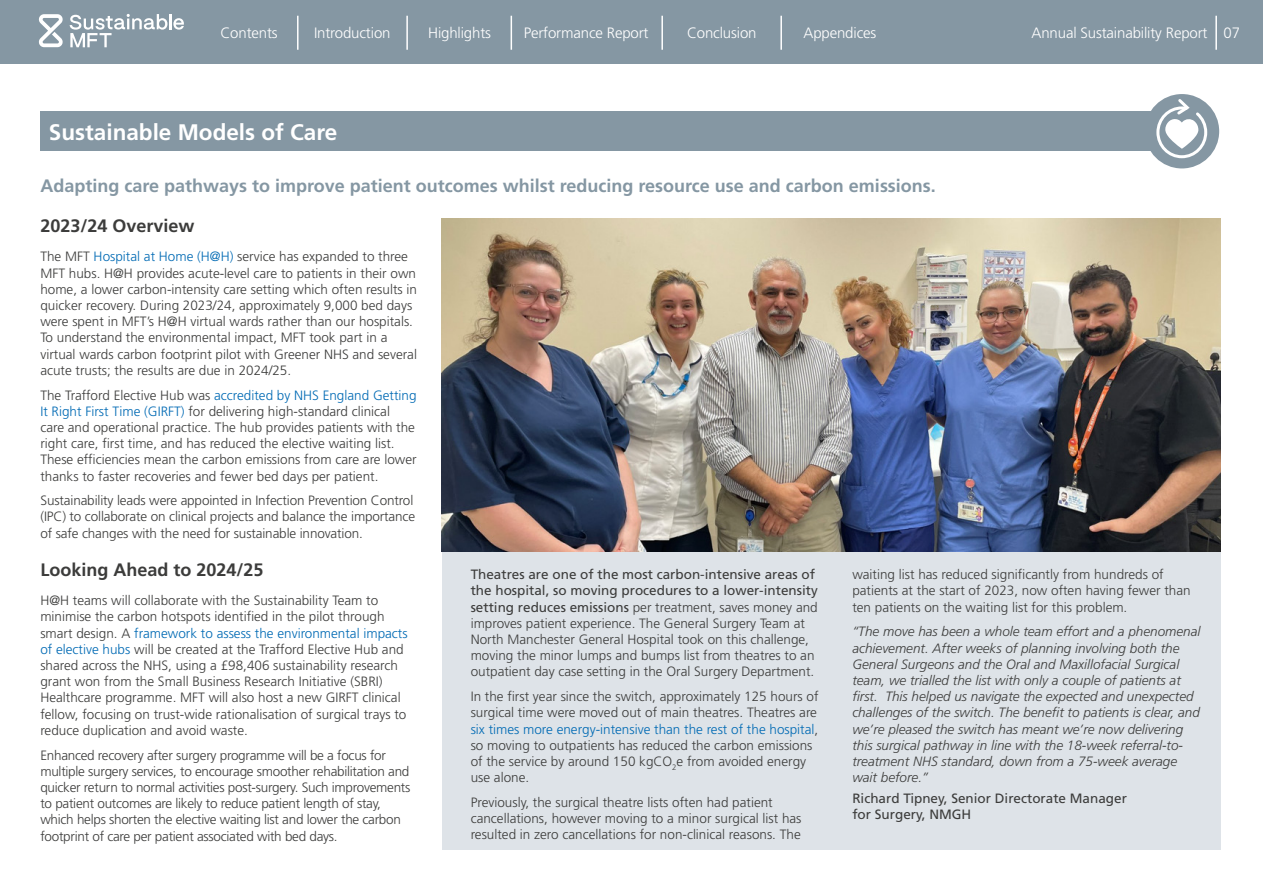
<style>
.page{position:relative;width:1263px;height:893px;background:#fff}
.page>*{position:absolute;margin:0;border:0;box-sizing:border-box;transform-origin:0 0}
.t1{font:700 22.5px "Frutiger LT Std";color:#fff}
.t2{font:700 18px "Frutiger LT Std";color:#8597a3}
.t3{font:700 18px "Frutiger LT Std";color:#3c3c3b}
.t4{font:300 15px "Frutiger LT Std";letter-spacing:-.01em;color:#fff}
.t5{font:300 13.5px/16.2px "Frutiger LT Std";color:#3c3c3b}
.t6{font:italic 300 13.5px/16.2px "Frutiger LT Std";color:#3c3c3b}
.t7{font:300 13.5px/16.2px "Frutiger LT Std";letter-spacing:-.02em;color:#3c3c3b}
.t8{font:13.5px/16.2px "Frutiger LT Std";color:#3c3c3b}
.s1{color:#006ab4}
.s2{font-weight:400}
</style>
<div class="page">
<div style="left:0;top:0;width:1263px;height:64px;background:#8597a3"></div>
<div style="left:442px;top:295px;width:778px;height:555px;background:#dee3e8"></div>
<img style="left:442px;top:219px;width:778px;height:332px">
<div style="left:40px;top:112px;width:1142px;height:39px;background:#8597a3"></div>
<hr style="left:1215px;top:16px;width:2px;height:34px;background:#fff">
<div style="left:1145px;top:94px;width:74px;height:74px;background:#8597a3;border-radius:50%"></div>
<svg style="left:1155px;top:96px;width:54px;height:64px"></svg>
<hr style="left:406px;top:16px;width:2px;height:34px;background:#fff">
<hr style="left:297px;top:16px;width:1px;height:34px;background:#fff">
<hr style="left:511px;top:16px;width:1px;height:34px;background:#fff">
<hr style="left:661px;top:16px;width:2px;height:34px;background:#fff">
<hr style="left:780px;top:16px;width:2px;height:34px;background:#fff">
<svg style="left:39px;top:14px;width:24px;height:33px"></svg>
<svg style="left:70px;top:14px;width:114px;height:33px"></svg>
<p class="t4" style="left:220px;top:25px;width:59px">Contents</p>
<p class="t4" style="left:314px;top:25px;width:78px">Introduction</p>
<p class="t4" style="left:428px;top:25px;width:64px">Highlights</p>
<p class="t4" style="left:524px;top:25px;width:126px">Performance Report</p>
<p class="t4" style="left:687px;top:25px;width:71px">Conclusion</p>
<p class="t4" style="left:803px;top:25px;width:74px">Appendices</p>
<p class="t4" style="left:1031px;top:25px;width:210px">Annual Sustainability Report 07</p>
<h1 class="t1" style="left:49px;top:118px;width:290px">Sustainable Models of Care</h1>
<h2 class="t2" style="left:40px;top:175px;width:897px">Adapting care pathways to improve patient outcomes whilst reducing resource use and carbon emissions.</h2>
<h2 class="t3" style="left:40px;top:216px;width:156px">2023/24 Overview</h2>
<p class="t5" style="left:40px;top:249px;width:378px">The MFT <span class="s1">Hospital at Home (H@H)</span> service has expanded to three MFT hubs. H@H provides acute-level care to patients in their own home, a lower carbon-intensity care setting which often results in quicker recovery. During 2023/24, approximately 9,000 bed days were spent in MFT’s H@H virtual wards rather than our hospitals.<br>To understand the environmental impact, MFT took part in a virtual wards carbon footprint pilot with Greener NHS and several acute trusts; the results are due in 2024/25.</p>
<p class="t5" style="left:40px;top:387px;width:378px">The Trafford Elective Hub was <span class="s1">accredited by NHS England Getting It Right First Time (GIRFT)</span> for delivering high-standard clinical care and operational practice. The hub provides patients with the right care, first time, and has reduced the elective waiting list.<br>These efficiencies mean the carbon emissions from care are lower thanks to faster recoveries and fewer bed days per patient.</p>
<p class="t5" style="left:40px;top:493px;width:376px">Sustainability leads were appointed in Infection Prevention Control (IPC) to collaborate on clinical projects and balance the importance of safe changes with the need for sustainable innovation.</p>
<h2 class="t3" style="left:40px;top:559px;width:225px">Looking Ahead to 2024/25</h2>
<p class="t5" style="left:40px;top:593px;width:369px">H@H teams will collaborate with the Sustainability Team to minimise the carbon hotspots identified in the pilot through smart design. A <span class="s1">framework to assess the environmental impacts of elective hubs</span> will be created at the Trafford Elective Hub and shared across the NHS, using a £98,406 sustainability research grant won from the Small Business Research Initiative (SBRI)<br>Healthcare programme. MFT will also host a new GIRFT clinical fellow, focusing on trust-wide rationalisation of surgical trays to reduce duplication and avoid waste.</p>
<p class="t7" style="left:40px;top:747px;width:371px">Enhanced recovery after surgery programme will be a focus for multiple surgery services, to encourage smoother rehabilitation and quicker return to normal activities post-surgery. Such improvements to patient outcomes are likely to reduce patient length of stay, which helps shorten the elective waiting list and lower the carbon footprint of care per patient associated with bed days.</p>
<p class="t5" style="left:471px;top:567px;width:349px"><span class="s2">Theatres are one of the most carbon-intensive areas of the hospital, so moving procedures to a lower-intensity setting reduces emissions</span> per treatment, saves money and improves patient experience. The General Surgery Team at North Manchester General Hospital took on this challenge, moving the minor lumps and bumps list from theatres to an outpatient day case setting in the Oral Surgery Department.</p>
<p class="t5" style="left:471px;top:689px;width:349px">In the first year since the switch, approximately 125 hours of surgical time were moved out of main theatres. Theatres are <span class="s1">six times more energy-intensive than the rest of the hospital</span>, so moving to outpatients has reduced the carbon emissions of the service by around 150 kgCO<sub>2</sub>e from avoided energy use alone.</p>
<p class="t5" style="left:471px;top:794px;width:332px">Previously, the surgical theatre lists often had patient cancellations, however moving to a minor surgical list has resulted in zero cancellations for non-clinical reasons. The</p>
<p class="t5" style="left:852px;top:567px;width:340px">waiting list has reduced significantly from hundreds of patients at the start of 2023, now often having fewer than ten patients on the waiting list for this problem.</p>
<p class="t6" style="left:852px;top:624px;width:350px">“The move has been a whole team effort and a phenomenal achievement. After weeks of planning involving both the General Surgeons and the Oral and Maxillofacial Surgical team, we trialled the list with only a couple of patients at first. This helped us navigate the expected and unexpected challenges of the switch. The benefit to patients is clear, and we’re pleased the switch has meant we’re now delivering this surgical pathway in line with the 18-week referral-to&shy;treatment NHS standard, down from a 75-week average wait before.”</p>
<p class="t8" style="left:852px;top:790px;width:276px">Richard Tipney, Senior Directorate Manager for Surgery, NMGH</p>
</div>
